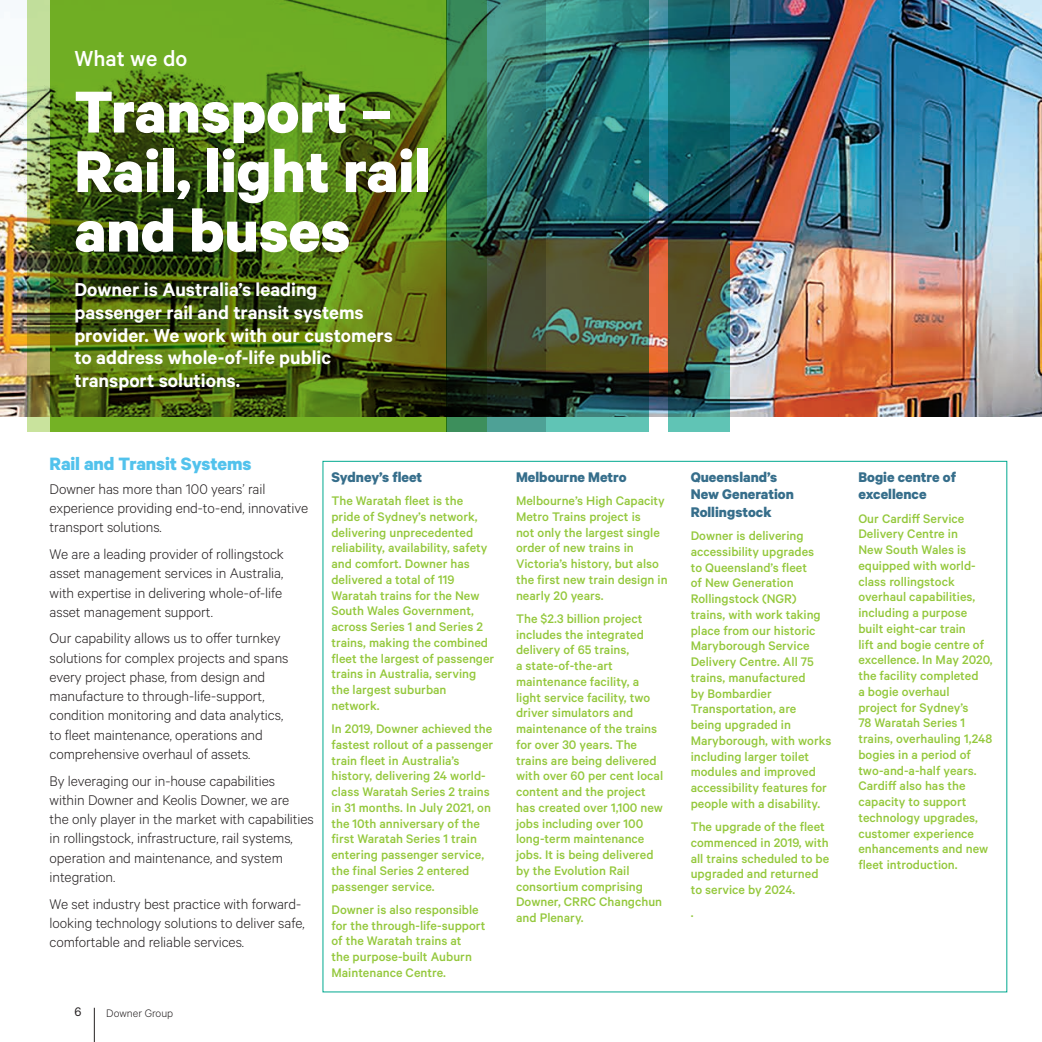
<style>
.page{position:relative;width:1042px;height:1042px;background:#fff}
.page>*{position:absolute;margin:0;border:0;box-sizing:border-box;transform-origin:0 0}
.t1{font:700 66.5px/59.5px "Calibre";color:#fff}
.t2{font:500 24.5px "Calibre";color:#fff}
.t3{font:600 21px/22.8px "Calibre";color:#fff}
.Blue_subhead{font:700 20.12px "Calibre";letter-spacing:-.005em;color:#52c2ec}
.Body_Copy{font:300 15.75px/19.2px "Calibre";letter-spacing:-.005em;color:#231f20}
.Green_Box{font:700 15.75px/17.5px "Calibre";color:#366e8b}
.Green_Box-2{font:500 14px/15.8px "Calibre";color:#94c83c}
.t4{font:14px "Calibre";color:#231f20}
.t5{font:300 12.25px "Calibre";color:#231f20}
</style>
<div class="page">
<hr style="left:94px;top:1008px;width:1px;height:34px;background:#231f20">
<img style="left:0;top:0;width:1042px;height:417px">
<img style="left:546px;top:0;width:103px;height:432px">
<svg style="left:668px;top:0;width:61px;height:432px;background:#285a54"></svg>
<svg style="left:487px;top:0;width:59px;height:432px;background:#355e51"></svg>
<img style="left:27px;top:0;width:460px;height:432px">
<p class="t2" style="left:74px;top:44px;width:114px">What we do</p>
<p class="t1" style="left:74px;top:80px;width:357px">Transport –<br>Rail, light rail and buses</p>
<p class="t3" style="left:74px;top:278px;width:320px">Downer is Australia’s leading passenger rail and transit systems provider. We work with our customers to address whole-of-life public transport solutions.</p>
<p class="Blue_subhead" style="left:50px;top:451px;width:203px">Rail and Transit Systems</p>
<p class="Body_Copy" style="left:50px;top:478px;width:260px">Downer has more than 100 years’ rail experience providing end-to-end, innovative transport solutions.</p>
<p class="Body_Copy" style="left:50px;top:544px;width:236px;text-align:justify">We are a leading provider of rollingstock asset management services in Australia, with expertise in delivering whole-of-life asset management support.</p>
<p class="Body_Copy" style="left:50px;top:628px;width:240px">Our capability allows us to offer turnkey solutions for complex projects and spans every project phase, from design and manufacture to through-life-support, condition monitoring and data analytics, to fleet maintenance, operations and comprehensive overhaul of assets.</p>
<p class="Body_Copy" style="left:50px;top:770px;width:266px">By leveraging our in-house capabilities within Downer and Keolis Downer, we are<br>the only player in the market with capabilities in rollingstock, infrastructure, rail systems, operation and maintenance, and system integration.</p>
<p class="Body_Copy" style="left:50px;top:893px;width:256px">We set industry best practice with forward&shy;looking technology solutions to deliver safe, comfortable and reliable services.</p>
<p class="t4" style="left:74px;top:1004px;width:8px">6</p>
<p class="t5" style="left:106px;top:1005px;width:69px">Downer Group</p>
<p class="Green_Box" style="left:331px;top:468px;width:92px">Sydney’s fleet</p>
<p class="Green_Box-2" style="left:331px;top:492px;width:164px">The Waratah fleet is the pride of Sydney’s network, delivering unprecedented reliability, availability, safety and comfort. Downer has delivered a total of 119<br>Waratah trains for the New<br>South Wales Government, across Series 1 and Series 2 trains, making the combined fleet the largest of passenger trains in Australia, serving the largest suburban network.</p>
<p class="Green_Box-2" style="left:331px;top:720px;width:163px">In 2019, Downer achieved the fastest rollout of a passenger train fleet in Australia’s history, delivering 24 world&shy;class Waratah Series 2 trains in 31 months. In July 2021, on the 10th anniversary of the first Waratah Series 1 train entering passenger service, the final Series 2 entered passenger service.</p>
<p class="Green_Box-2" style="left:331px;top:901px;width:155px">Downer is also responsible for the through-life-support of the Waratah trains at<br>the purpose-built Auburn<br>Maintenance Centre.</p>
<p class="Green_Box" style="left:516px;top:468px;width:112px">Melbourne Metro</p>
<p class="Green_Box-2" style="left:516px;top:492px;width:153px">Melbourne’s High Capacity<br>Metro Trains project is<br>not only the largest single order of new trains in<br>Victoria’s history, but also the first new train design in nearly 20 years.</p>
<p class="Green_Box-2" style="left:516px;top:610px;width:149px">The $2.3 billion project includes the integrated delivery of 65 trains,<br>a state-of-the-art maintenance facility, a light service facility, two driver simulators and maintenance of the trains for over 30 years. The trains are being delivered with over 60 per cent local content and the project has created over 1,100 new jobs including over 100 long-term maintenance jobs. It is being delivered by the Evolution Rail consortium comprising<br>Downer, CRRC Changchun and Plenary.</p>
<p class="Green_Box" style="left:691px;top:468px;width:105px">Queensland’s<br>New Generation<br>Rollingstock</p>
<p class="Green_Box-2" style="left:691px;top:527px;width:142px">Downer is delivering accessibility upgrades<br>to Queensland’s fleet<br>of New Generation<br>Rollingstock (NGR) trains, with work taking place from our historic<br>Maryborough Service<br>Delivery Centre. All 75 trains, manufactured<br>by Bombardier<br>Transportation, are<br>being upgraded in<br>Maryborough, with works including larger toilet modules and improved accessibility features for people with a disability.</p>
<p class="Green_Box-2" style="left:691px;top:818px;width:140px">The upgrade of the fleet commenced in 2019, with all trains scheduled to be upgraded and returned to service by 2024.</p>
<p class="Green_Box-2" style="left:691px;top:904px;width:4px">.</p>
<p class="Green_Box" style="left:858px;top:468px;width:99px">Bogie centre of excellence</p>
<p class="Green_Box-2" style="left:858px;top:510px;width:136px">Our Cardiff Service<br>Delivery Centre in<br>New South Wales is equipped with world&shy;class rollingstock overhaul capabilities, including a purpose built eight-car train<br>lift and bogie centre of excellence. In May 2020, the facility completed<br>a bogie overhaul<br>project for Sydney’s<br>78 Waratah Series 1 trains, overhauling 1,248 bogies in a period of two-and-a-half years.<br>Cardiff also has the capacity to support technology upgrades, customer experience enhancements and new fleet introduction.</p>
</div>
